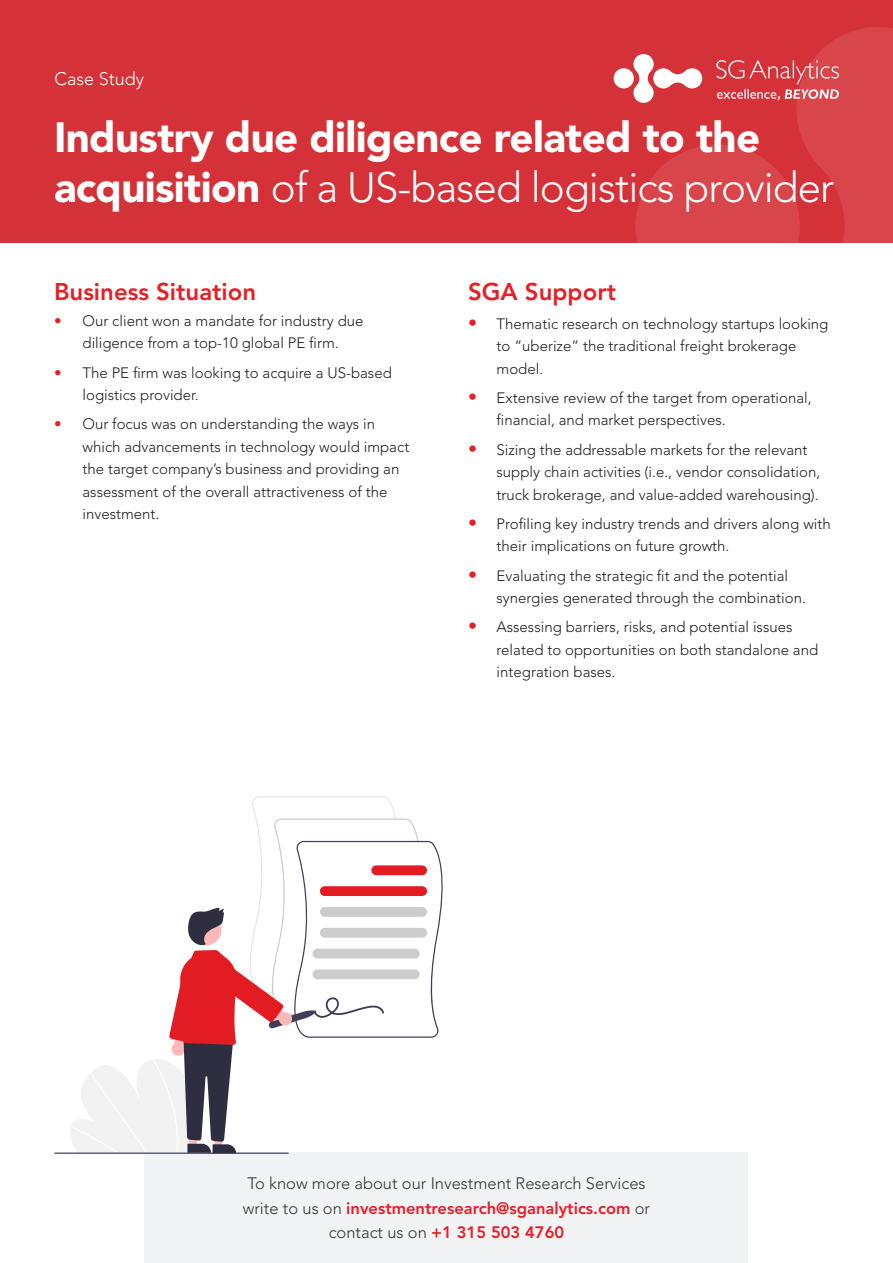
<style>
.page{position:relative;width:893px;height:1263px;background:#fff}
.page>*{position:absolute;margin:0;border:0;box-sizing:border-box;transform-origin:0 0}
.t1{font:900 42px/50.4px "Avenir LT Std";letter-spacing:-.015em;color:#fff}
.t2{font:800 24px "Avenir LT Std";color:#e61e26}
.t3{font:300 18px "Avenir LT Std";color:#fff}
.t4{font:300 16.5px/24.6px "Avenir LT Std";color:#363433;text-align:center}
.t5{font:300 15px/22.5px "Avenir LT Std";color:#231f20}
.s1{font-weight:300}
.s2{color:#e61e26}
.s3{font-size:18px;color:#e61e26}
.s4{font-weight:800;color:#e61e26}
</style>
<div class="page">
<div style="left:0;top:0;width:893px;height:243px;background:#d43238"></div>
<div style="left:635px;top:144px;width:165px;height:165px;background:#d8464b;border-radius:50%"></div>
<div style="left:0;top:243px;width:893px;height:1020px;background:#fff"></div>
<svg style="left:633px;top:54px;width:69px;height:49px"></svg>
<div style="left:614px;top:68px;width:20px;height:20px;background:#fff;border-radius:50%"></div>
<svg style="left:716px;top:27px;width:177px;height:216px"></svg>
<div style="left:145px;top:1152px;width:603px;height:111px;background:#f2f3f4"></div>
<svg style="left:70px;top:796px;width:373px;height:356px"></svg>
<hr style="left:54px;top:1152px;width:235px;height:2px;background:#403d57">
<p class="t3" style="left:54px;top:68px;width:91px">Case Study</p>
<p class="t1" style="left:54px;top:112px;width:782px">Industry due diligence related to the acquisition <span class="s1">of a US-based logistics provider</span></p>
<p class="t2" style="left:54px;top:277px;width:204px">Business Situation</p>
<p class="t5" style="left:54px;top:309px;width:311px;text-align:center"><span class="s2">•</span> Our client won a mandate for industry due diligence from a top-10 global PE firm.</p>
<p class="t5" style="left:82px;top:361px;width:311px;text-indent:-28px"><span class="s2">•</span> The PE firm was looking to acquire a US-based logistics provider.</p>
<p class="t5" style="left:82px;top:413px;width:328px;text-indent:-28px"><span class="s2">•</span> Our focus was on understanding the ways in which advancements in technology would impact the target company’s business and providing an assessment of the overall attractiveness of the investment.</p>
<p class="t2" style="left:468px;top:277px;width:149px">SGA Support</p>
<p class="t5" style="left:497px;top:312px;width:333px;text-indent:-28px"><span class="s3">•</span> Thematic research on technology startups looking to “uberize” the traditional freight brokerage model.</p>
<p class="t5" style="left:497px;top:387px;width:317px;text-indent:-28px"><span class="s3">•</span> Extensive review of the target from operational, financial, and market perspectives.</p>
<p class="t5" style="left:497px;top:438px;width:325px;text-indent:-28px"><span class="s3">•</span> Sizing the addressable markets for the relevant supply chain activities (i.e., vendor consolidation, truck brokerage, and value-added warehousing).</p>
<p class="t5" style="left:497px;top:513px;width:336px;text-indent:-28px"><span class="s3">•</span> Profiling key industry trends and drivers along with their implications on future growth.</p>
<p class="t5" style="left:497px;top:564px;width:311px;text-indent:-28px"><span class="s3">•</span> Evaluating the strategic fit and the potential synergies generated through the combination.</p>
<p class="t5" style="left:497px;top:616px;width:323px;text-indent:-28px"><span class="s3">•</span> Assessing barriers, risks, and potential issues related to opportunities on both standalone and integration bases.</p>
<p class="t4" style="left:243px;top:1171px;width:409px">To know more about our Investment Research Services write to us on <span class="s4">investmentresearch@sganalytics.com</span> or contact us on <span class="s4">+1 315 503 4760</span></p>
</div>
